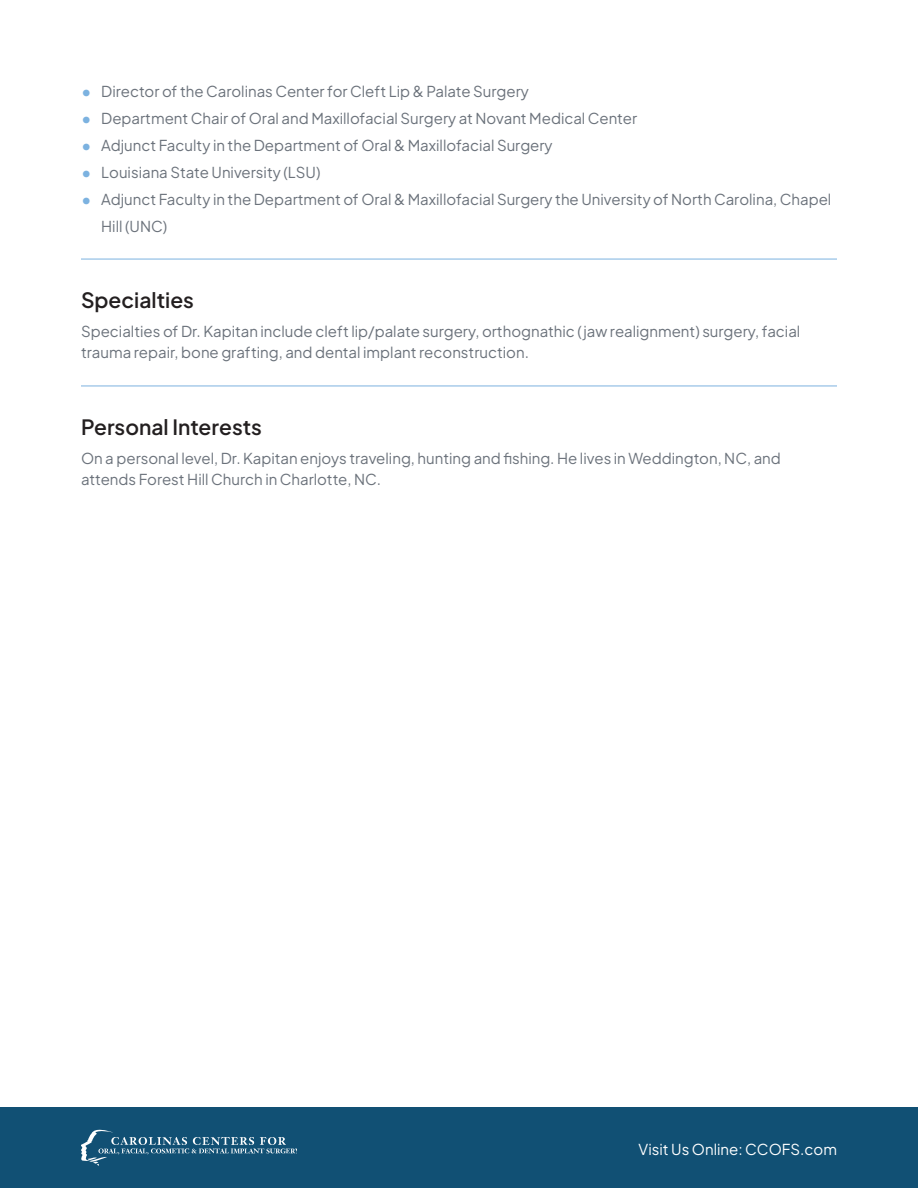
<style>
.page{position:relative;width:918px;height:1188px;background:#fff}
.page>*{position:absolute;margin:0;border:0;box-sizing:border-box;transform-origin:0 0}
.t1{font:600 21px "Plus Jakarta Sans";color:#231f20}
.t2{font:15px/21px "Plus Jakarta Sans";color:#6b727b}
.t3{font:15px "Plus Jakarta Sans";color:#fff}
.s1{font-weight:800;color:#7cb2e0}
</style>
<div class="page">
<div style="left:0;top:1107px;width:918px;height:81px;background:#115074"></div>
<svg style="left:81px;top:1130px;width:216px;height:35px"></svg>
<hr style="left:81px;top:259px;width:756px;height:1px;background:#7cb2e0">
<hr style="left:81px;top:386px;width:756px;height:1px;background:#7cb2e0">
<p class="t2" style="left:81px;top:79px;width:449px"><span class="s1">•</span> Director of the Carolinas Center for Cleft Lip &amp; Palate Surgery</p>
<p class="t2" style="left:81px;top:106px;width:558px"><span class="s1">•</span> Department Chair of Oral and Maxillofacial Surgery at Novant Medical Center</p>
<p class="t2" style="left:81px;top:133px;width:473px"><span class="s1">•</span> Adjunct Faculty in the Department of Oral &amp; Maxillofacial Surgery</p>
<p class="t2" style="left:81px;top:160px;width:241px"><span class="s1">•</span> Louisiana State University (LSU)</p>
<p class="t2" style="left:101px;top:184px;width:732px;line-height:27px;text-indent:-20px"><span class="s1">•</span> Adjunct Faculty in the Department of Oral &amp; Maxillofacial Surgery the University of North Carolina, Chapel<br>Hill (UNC)</p>
<p class="t1" style="left:81px;top:282px;width:114px">Specialties</p>
<p class="t2" style="left:81px;top:320px;width:721px">Specialties of Dr. Kapitan include cleft lip/palate surgery, orthognathic (jaw realignment) surgery, facial trauma repair, bone grafting, and dental implant reconstruction.</p>
<p class="t1" style="left:81px;top:409px;width:183px">Personal Interests</p>
<p class="t2" style="left:81px;top:447px;width:701px">On a personal level, Dr. Kapitan enjoys traveling, hunting and fishing. He lives in Weddington, NC, and attends Forest Hill Church in Charlotte, NC.</p>
<p class="t3" style="left:639px;top:1137px;width:200px">Visit Us Online: CCOFS.com</p>
</div>
